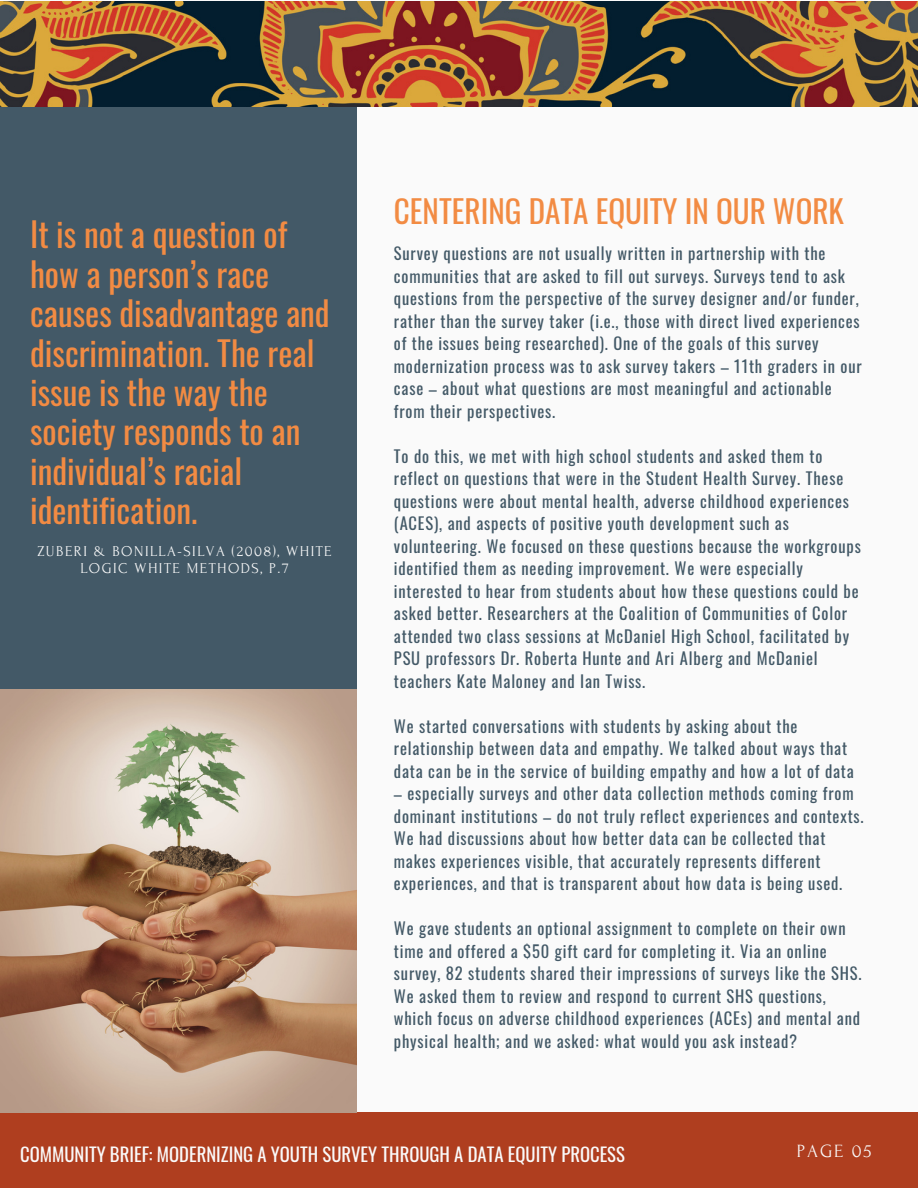
<style>
.page{position:relative;width:918px;height:1188px;background:#fafafa}
.page>*{position:absolute;margin:0;border:0;box-sizing:border-box;transform-origin:0 0}
.t1{font:33.45px/39.3px "Oswald";color:#f28b43}
.t2{font:31.2px "Oswald";color:#f28b43}
.t3{font:18.75px "Oswald";color:#fafafa}
.t4{font:18.6px "Forum";letter-spacing:.1em;color:#fafafa}
.t5{font:16.5px/22.5px "Oswald";letter-spacing:.05em;color:#435967}
.t6{font:15px/16.8px "Forum";letter-spacing:.1em;color:#fafafa;text-align:center}
</style>
<div class="page">
<div style="left:0;top:104px;width:357px;height:585px;background:#435967"></div>
<div style="left:0;top:1112px;width:918px;height:76px;background:#af3e1f"></div>
<img style="left:0;top:1px;width:918px;height:105px">
<img style="left:0;top:689px;width:357px;height:423px">
<p class="t1" style="left:30px;top:214px;width:301px">It is not a question of how a person’s race causes disadvantage and discrimination. The real issue is the way the society responds to an individual’s racial identification.</p>
<p class="t6" style="left:37px;top:543px;width:296px">ZUBERI &amp; BONILLA-SILVA (2008), WHITE<br>LOGIC WHITE METHODS, P.7</p>
<p class="t2" style="left:394px;top:187px;width:452px">CENTERING DATA EQUITY IN OUR WORK</p>
<p class="t5" style="left:394px;top:242px;width:469px">Survey questions are not usually written in partnership with the communities that are asked to fill out surveys. Surveys tend to ask questions from the perspective of the survey designer and/or funder, rather than the survey taker (i.e., those with direct lived experiences of the issues being researched). One of the goals of this survey modernization process was to ask survey takers – 11th graders in our case – about what questions are most meaningful and actionable from their perspectives.</p>
<p class="t5" style="left:394px;top:444px;width:468px">To do this, we met with high school students and asked them to reflect on questions that were in the Student Health Survey. These questions were about mental health, adverse childhood experiences (ACES), and aspects of positive youth development such as volunteering. We focused on these questions because the workgroups identified them as needing improvement. We were especially interested to hear from students about how these questions could be asked better. Researchers at the Coalition of Communities of Color attended two class sessions at McDaniel High School, facilitated by PSU professors Dr. Roberta Hunte and Ari Alberg and McDaniel teachers Kate Maloney and Ian Twiss.</p>
<p class="t5" style="left:394px;top:714px;width:461px">We started conversations with students by asking about the relationship between data and empathy. We talked about ways that data can be in the service of building empathy and how a lot of data</p>
<p class="t5" style="left:394px;top:782px;width:471px">– especially surveys and other data collection methods coming from dominant institutions – do not truly reflect experiences and contexts.<br>We had discussions about how better data can be collected that makes experiences visible, that accurately represents different experiences, and that is transparent about how data is being used.</p>
<p class="t5" style="left:394px;top:917px;width:469px">We gave students an optional assignment to complete on their own time and offered a $50 gift card for completing it. Via an online survey, 82 students shared their impressions of surveys like the SHS.<br>We asked them to review and respond to current SHS questions, which focus on adverse childhood experiences (ACEs) and mental and physical health; and we asked: what would you ask instead?</p>
<p class="t3" style="left:20px;top:1140px;width:606px">COMMUNITY BRIEF: MODERNIZING A YOUTH SURVEY THROUGH A DATA EQUITY PROCESS</p>
<p class="t4" style="left:797px;top:1141px;width:76px">PAGE 05</p>
</div>
